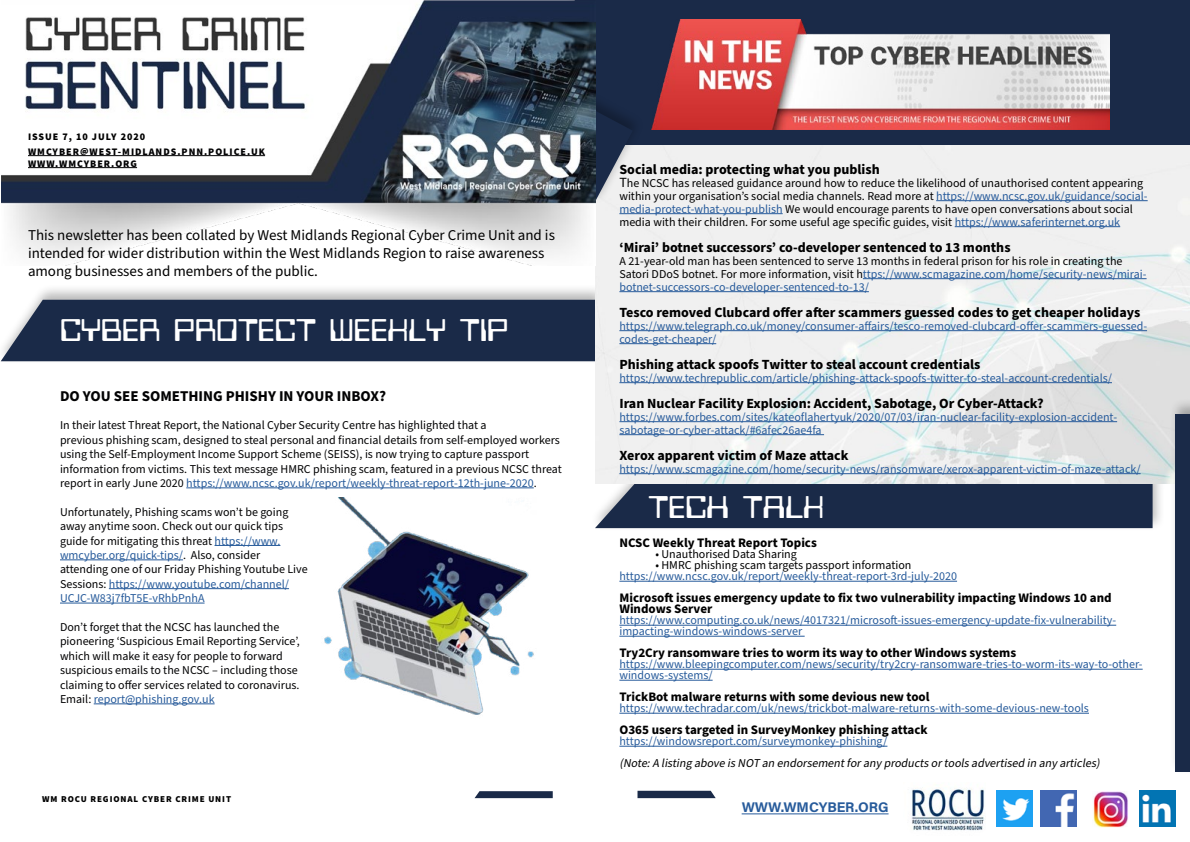
<style>
.page{position:relative;width:1190px;height:842px;background:#fff}
.page>*{position:absolute;margin:0;border:0;box-sizing:border-box;transform-origin:0 0}
.t1{font:31px "bitwise";color:#fff}
.t2{font:15px/18px "Source Sans Pro";color:#000}
.t3{font:700 15px "Source Sans Pro";color:#020203}
.t4{font:700 14px "Source Sans Pro";color:#000}
.t5{font:700 14px "Acumin Pro";color:#275b9b}
.t6{font:700 13px/11px "Source Sans Pro";color:#000}
.t7{font:12px/14.4px "Source Sans Pro";color:#020203}
.t8{font:12px/11px "Source Sans Pro";color:#275b9b}
.t9{font:12px/13px "Source Sans Pro";color:#000}
.t10{font:italic 12px "Source Sans Pro";color:#000}
.t11{font:900 10px/12px "Source Sans Pro";letter-spacing:.1em;color:#020203}
.t12{font:900 10px "Source Sans Pro";letter-spacing:.1em;color:#000}
.t13{font:900 9px "Source Sans Pro";letter-spacing:.1em;color:#000}
.s1{color:#275b9b}
.s2{font-size:14px}
</style>
<div class="page">
<hr style="left:619px;top:581px;width:338px;height:1px;background:#275b9b">
<hr style="left:619px;top:625px;width:497px;height:1px;background:#275b9b">
<hr style="left:619px;top:636px;width:186px;height:1px;background:#275b9b">
<hr style="left:619px;top:669px;width:524px;height:1px;background:#275b9b">
<hr style="left:619px;top:680px;width:94px;height:1px;background:#275b9b">
<hr style="left:619px;top:713px;width:470px;height:1px;background:#275b9b">
<hr style="left:619px;top:746px;width:268px;height:1px;background:#275b9b">
<hr style="left:742px;top:814px;width:147px;height:1px;background:#275b9b">
<svg style="left:638px;top:791px;width:78px;height:7px"></svg>
<svg style="left:475px;top:791px;width:78px;height:7px"></svg>
<div style="left:0;top:284px;width:609px;height:81px;background:#000;opacity:.28"></div>
<div style="left:1px;top:300px;width:594px;height:61px;background:#1a2a48"></div>
<div style="left:596px;top:0;width:594px;height:146px;background:#1a2a48"></div>
<img style="left:651px;top:20px;width:459px;height:109px">
<div style="left:590px;top:468px;width:576px;height:64px;background:#000;opacity:.28"></div>
<div style="left:595px;top:484px;width:558px;height:44px;background:#1a2a48"></div>
<img style="left:595px;top:146px;width:595px;height:338px">
<div style="left:520px;top:79px;width:125px;height:125px;background:#000;opacity:.28"></div>
<svg style="left:596px;top:94px;width:37px;height:107px"></svg>
<hr style="left:936px;top:200px;width:212px;height:1px;background:#275b9b">
<hr style="left:619px;top:213px;width:164px;height:1px;background:#275b9b">
<hr style="left:955px;top:226px;width:165px;height:1px;background:#275b9b">
<hr style="left:863px;top:278px;width:284px;height:1px;background:#275b9b">
<hr style="left:619px;top:291px;width:250px;height:1px;background:#275b9b">
<hr style="left:619px;top:330px;width:528px;height:1px;background:#275b9b">
<hr style="left:619px;top:343px;width:97px;height:1px;background:#275b9b">
<hr style="left:619px;top:382px;width:493px;height:1px;background:#275b9b">
<hr style="left:619px;top:421px;width:498px;height:1px;background:#275b9b">
<hr style="left:619px;top:434px;width:205px;height:1px;background:#275b9b">
<hr style="left:619px;top:473px;width:522px;height:1px;background:#275b9b">
<img style="left:1px;top:0;width:595px;height:265px">
<img style="left:996px;top:790px;width:37px;height:37px">
<img style="left:1040px;top:790px;width:37px;height:37px">
<img style="left:1093px;top:792px;width:35px;height:36px">
<img style="left:1139px;top:790px;width:37px;height:37px">
<hr style="left:28px;top:155px;width:237px;height:1px;background:#020203">
<hr style="left:28px;top:167px;width:109px;height:1px;background:#020203">
<hr style="left:186px;top:488px;width:348px;height:1px;background:#275b9b">
<hr style="left:215px;top:545px;width:65px;height:1px;background:#275b9b">
<hr style="left:60px;top:560px;width:123px;height:1px;background:#275b9b">
<hr style="left:109px;top:588px;width:180px;height:1px;background:#275b9b">
<hr style="left:60px;top:603px;width:145px;height:1px;background:#275b9b">
<hr style="left:94px;top:704px;width:121px;height:1px;background:#275b9b">
<img style="left:911px;top:789px;width:74px;height:42px">
<div style="left:1169px;top:398px;width:21px;height:377px;background:#000;opacity:.28"></div>
<div style="left:1176px;top:414px;width:14px;height:358px;background:#1a2a48"></div>
<img style="left:324px;top:497px;width:210px;height:218px">
<p class="t12" style="left:28px;top:130px;width:119px">ISSUE 7, 10 JULY 2020</p>
<p class="t11" style="left:28px;top:146px;width:239px">WMCYBER@WEST-MIDLANDS.PNN.POLICE.UK<br>WWW.WMCYBER.ORG</p>
<p class="t2" style="left:28px;top:227px;width:528px">This newsletter has been collated by West Midlands Regional Cyber Crime Unit and is intended for wider distribution within the West Midlands Region to raise awareness among businesses and members of the public.</p>
<h1 class="t1" style="left:60px;top:317px;width:450px">CYBER PROTECT WEEKLY TIP</h1>
<p class="t3" style="left:60px;top:385px;width:328px">DO YOU SEE SOMETHING PHISHY IN YOUR INBOX?</p>
<p class="t7" style="left:60px;top:419px;width:503px">In their latest Threat Report, the National Cyber Security Centre has highlighted that a<br>previous phishing scam, designed to steal personal and financial details from self-employed workers using the Self-Employment Income Support Scheme (SEISS), is now trying to capture passport information from victims. This text message HMRC phishing scam, featured in a previous NCSC threat report in early June 2020 <span class="s1">https://www.ncsc.gov.uk/report/weekly-threat-report-12th-june-2020</span>.</p>
<p class="t7" style="left:60px;top:505px;width:249px">Unfortunately, Phishing scams won’t be going away anytime soon. Check out our quick tips guide for mitigating this threat <span class="s1">https://www. wmcyber.org/quick-tips/</span>. Also, consider attending one of our Friday Phishing Youtube Live Sessions: <span class="s1">https://www.youtube.com/channel/ UCJC-W83j7fbT5E-vRhbPnhA</span></p>
<p class="t7" style="left:60px;top:620px;width:241px">Don’t forget that the NCSC has launched the pioneering ‘Suspicious Email Reporting Service’, which will make it easy for people to forward suspicious emails to the NCSC – including those claiming to offer services related to coronavirus.<br>Email: <span class="s1">report@phishing.gov.uk</span></p>
<p class="t13" style="left:42px;top:793px;width:190px">WM ROCU REGIONAL CYBER CRIME UNIT</p>
<p class="t4" style="left:619px;top:160px;width:262px">Social media: protecting what you publish</p>
<p class="t9" style="left:619px;top:177px;width:530px"><span class="s2">T</span>he NCSC has released guidance around how to reduce the likelihood of unauthorised content appearing within your organisation’s social media channels. Read more at <span class="s1">https://www.ncsc.gov.uk/guidance/social&shy;media-protect-what-you-publish</span> We would encourage parents to have open conversations about social media with their children. For some useful age specific guides, visit <span class="s1">https://www.saferinternet.org.uk</span></p>
<p class="t4" style="left:619px;top:238px;width:393px">‘Mirai’ botnet successors’ co-developer sentenced to 13 months</p>
<p class="t9" style="left:619px;top:255px;width:529px">A 21-year-old man has been sentenced to serve 13 months in federal prison for his role in creating the<br>Satori DDoS botnet. For more information, visit h<span class="s1">ttps://www.scmagazine.com/home/security-news/mirai&shy;botnet-successors-co-developer-sentenced-to-13/</span></p>
<p class="t4" style="left:619px;top:303px;width:523px">Tesco removed Clubcard offer after scammers guessed codes to get cheaper holidays</p>
<p class="t8" style="left:619px;top:320px;width:529px;line-height:13px">https://www.telegraph.co.uk/money/consumer-affairs/tesco-removed-clubcard-offer-scammers-guessed&shy;codes-get-cheaper/</p>
<p class="t4" style="left:619px;top:355px;width:362px">Phishing attack spoofs Twitter to steal account credentials</p>
<p class="t8" style="left:619px;top:373px;width:494px">https://www.techrepublic.com/article/phishing-attack-spoofs-twitter-to-steal-account-credentials/</p>
<p class="t4" style="left:619px;top:394px;width:426px">Iran Nuclear Facility Explosion: Accident, Sabotage, Or Cyber-Attack?</p>
<p class="t8" style="left:619px;top:411px;width:499px;line-height:13px">https://www.forbes.com/sites/kateoflahertyuk/2020/07/03/iran-nuclear-facility-explosion-accident&shy;sabotage-or-cyber-attack/#6afec26ae4fa</p>
<p class="t4" style="left:619px;top:446px;width:231px">Xerox apparent victim of Maze attack</p>
<p class="t8" style="left:619px;top:464px;width:523px">https://www.scmagazine.com/home/security-news/ransomware/xerox-apparent-victim-of-maze-attack/</p>
<h1 class="t1" style="left:649px;top:495px;width:177px">TECH TALK</h1>
<p class="t6" style="left:619px;top:538px;width:199px">NCSC Weekly Threat Report Topics</p>
<p class="t9" style="left:655px;top:548px;width:143px">• Unauthorised Data Sharing</p>
<p class="t9" style="left:655px;top:559px;width:258px">• HMRC phishing scam targets passport information</p>
<p class="t8" style="left:619px;top:571px;width:339px">https://www.ncsc.gov.uk/report/weekly-threat-report-3rd-july-2020</p>
<p class="t6" style="left:619px;top:593px;width:494px">Microsoft issues emergency update to fix two vulnerability impacting Windows 10 and<br>Windows Server</p>
<p class="t8" style="left:619px;top:615px;width:498px">https://www.computing.co.uk/news/4017321/microsoft-issues-emergency-update-fix-vulnerability&shy;impacting-windows-windows-server</p>
<p class="t6" style="left:619px;top:648px;width:398px">Try2Cry ransomware tries to worm its way to other Windows systems</p>
<p class="t8" style="left:619px;top:659px;width:525px">https://www.bleepingcomputer.com/news/security/try2cry-ransomware-tries-to-worm-its-way-to-other&shy;windows-systems/</p>
<p class="t6" style="left:619px;top:692px;width:312px">TrickBot malware returns with some devious new tool</p>
<p class="t8" style="left:619px;top:703px;width:471px">https://www.techradar.com/uk/news/trickbot-malware-returns-with-some-devious-new-tools</p>
<p class="t6" style="left:619px;top:725px;width:310px">O365 users targeted in SurveyMonkey phishing attack</p>
<p class="t8" style="left:619px;top:736px;width:270px">https://windowsreport.com/surveymonkey-phishing/</p>
<p class="t10" style="left:619px;top:755px;width:485px">(Note:A listing above isNOT an endorsementforany productsortoolsadvertised in any articles)</p>
<p class="t5" style="left:742px;top:798px;width:148px">WWW.WMCYBER.ORG</p>
</div>
